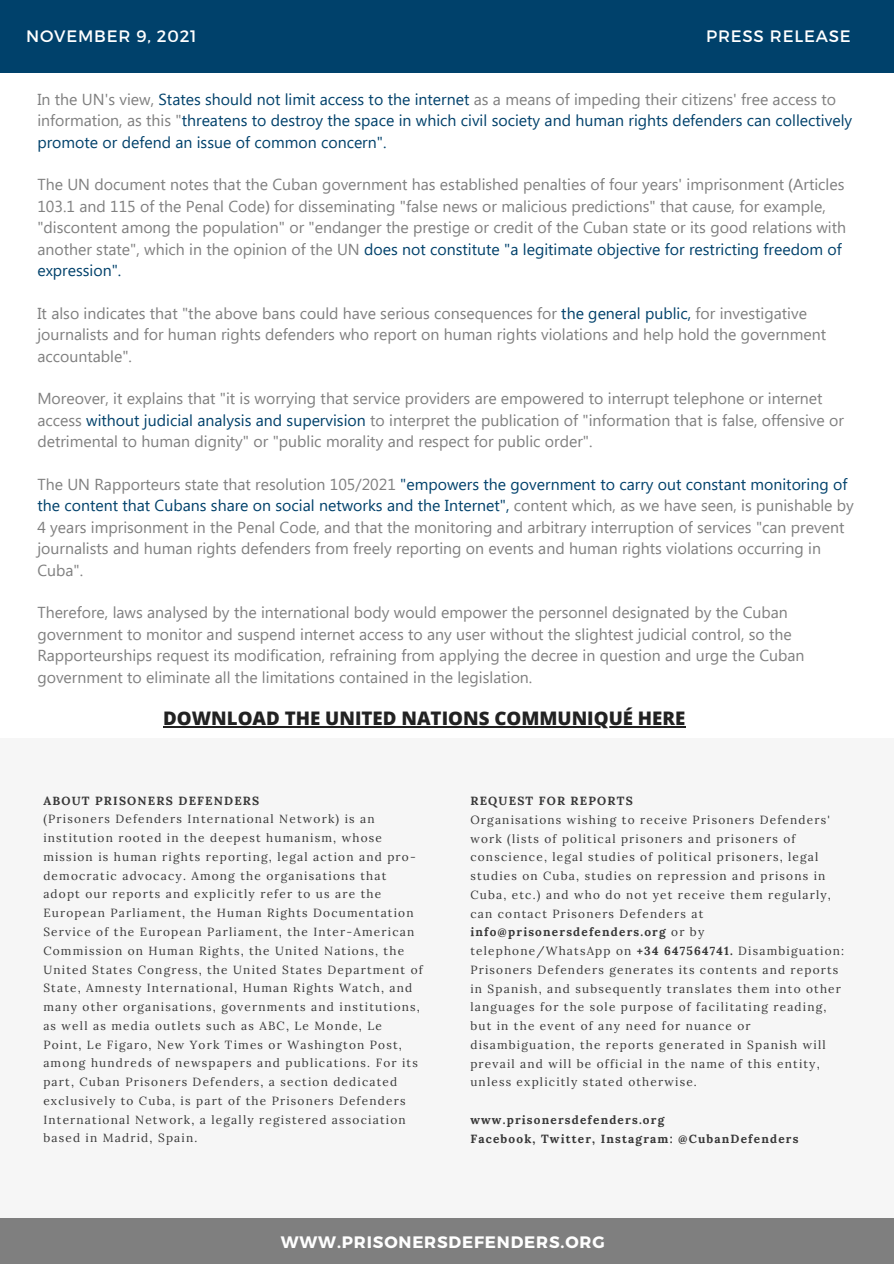
<style>
.page{position:relative;width:894px;height:1264px;background:#fff}
.page>*{position:absolute;margin:0;border:0;box-sizing:border-box;transform-origin:0 0}
.t1{font:800 18.75px "Open Sans";color:#222}
.t2{font:16.5px "Montserrat";letter-spacing:.05em;color:#fff}
.t3{font:700 16.5px "Montserrat";letter-spacing:.05em;color:#fff}
.t4{font:15.9px/21.5px "Segoe UI";color:#7f7f7f}
.t5{font:15.9px/21.5px "Segoe UI";color:#00416b}
.t6{font:11.85px/18.8px "Lora";letter-spacing:.1em;color:#373737}
.t7{font:700 11.85px "Lora";letter-spacing:.1em;color:#373737}
.s1{color:#7f7f7f}
.s2{font-family:"Noto Sans"}
.s3{color:#00416b}
.s4{font-weight:700}
</style>
<div class="page">
<div style="left:0;top:0;width:893px;height:72px;background:#00416b"></div>
<div style="left:0;top:738px;width:893px;height:480px;background:#f6f6f6"></div>
<div style="left:0;top:1218px;width:893px;height:45px;background:#7f7f7f"></div>
<hr style="left:163px;top:726px;width:522px;height:1px;background:#222">
<p class="t2" style="left:26px;top:25px;width:172px">NOVEMBER 9, 2021</p>
<p class="t2" style="left:705px;top:25px;width:146px">PRESS RELEASE</p>
<p class="t5" style="left:37px;top:87px;width:816px"><span class="s1">In the UN's view,</span> States should not limit access to the internet <span class="s1">as a means of impeding their citizens' free access to information, as this "</span>threatens to destroy the space in which civil society and human rights defenders can collectively promote or defend an issue of common concern".</p>
<p class="t4" style="left:37px;top:173px;width:810px">The UN document notes that the Cuban government has established penalties of four years' imprisonment <span class="s2">(</span>Articles 103.1 and 115 of the Penal Code<span class="s2">)</span> for disseminating "false news or malicious predictions" that cause, for example, "discontent among the population" or "endanger the prestige or credit of the Cuban state or its good relations with another state", which in the opinion of the UN <span class="s3">does not constitute "a legitimate objective for restricting freedom of expression".</span></p>
<p class="t4" style="left:37px;top:301px;width:790px">It also indicates that "the above bans could have serious consequences for <span class="s3">the general public,</span> for investigative journalists and for human rights defenders who report on human rights violations and help hold the government accountable".</p>
<p class="t4" style="left:37px;top:387px;width:807px">Moreover, it explains that "it is worrying that service providers are empowered to interrupt telephone or internet access <span class="s3">without judicial analysis and supervision</span> to interpret the publication of "information that is false, offensive or detrimental to human dignity" or "public morality and respect for public order".</p>
<p class="t4" style="left:37px;top:472px;width:817px">The UN Rapporteurs state that resolution 105/2021 <span class="s3">"empowers the government to carry out constant monitoring of the content that Cubans share on social networks and the Internet",</span> content which, as we have seen, is punishable by 4 years imprisonment in the Penal Code, and that the monitoring and arbitrary interruption of services "can prevent journalists and human rights defenders from freely reporting on events and human rights violations occurring in Cuba".</p>
<p class="t4" style="left:37px;top:601px;width:768px">Therefore, laws analysed by the international body would empower the personnel designated by the Cuban government to monitor and suspend internet access to any user without the slightest judicial control, so the Rapporteurships request its modification, refraining from applying the decree in question and urge the Cuban government to eliminate all the limitations contained in the legislation.</p>
<p class="t1" style="left:163px;top:705px;width:523px">DOWNLOAD THE UNITED NATIONS COMMUNIQUÉ HERE</p>
<p class="t7" style="left:43px;top:792px;width:217px">ABOUT PRISONERS DEFENDERS</p>
<p class="t6" style="left:43px;top:809px;width:381px">(Prisoners Defenders International Network) is an institution rooted in the deepest humanism, whose mission is human rights reporting, legal action and pro&shy;democratic advocacy. Among the organisations that adopt our reports and explicitly refer to us are the European Parliament, the Human Rights Documentation Service of the European Parliament, the Inter-American Commission on Human Rights, the United Nations, the United States Congress, the United States Department of State, Amnesty International, Human Rights Watch, and many other organisations, governments and institutions, as well as media outlets such as ABC, Le Monde, Le Point, Le Figaro, New York Times or Washington Post, among hundreds of newspapers and publications. For its part, Cuban Prisoners Defenders, a section dedicated exclusively to Cuba, is part of the Prisoners Defenders International Network, a legally registered association based in Madrid, Spain.</p>
<p class="t7" style="left:470px;top:793px;width:164px">REQUEST FOR REPORTS</p>
<p class="t6" style="left:470px;top:810px;width:375px">Organisations wishing to receive Prisoners Defenders' work (lists of political prisoners and prisoners of conscience, legal studies of political prisoners, legal studies on Cuba, studies on repression and prisons in Cuba, etc.) and who do not yet receive them regularly, can contact Prisoners Defenders at <span class="s4">info@prisonersdefenders.org</span> or by telephone/WhatsApp on <span class="s4">+34 647564741.</span> Disambiguation:<br>Prisoners Defenders generates its contents and reports in Spanish, and subsequently translates them into other languages for the sole purpose of facilitating reading, but in the event of any need for nuance or disambiguation, the reports generated in Spanish will prevail and will be official in the name of this entity, unless explicitly stated otherwise.</p>
<p class="t7" style="left:470px;top:1111px;width:195px">www.prisonersdefenders.org</p>
<p class="t7" style="left:470px;top:1130px;width:329px">Facebook, Twitter, Instagram: @CubanDefenders</p>
<p class="t3" style="left:281px;top:1231px;width:325px">WWW.PRISONERSDEFENDERS.ORG</p>
</div>
